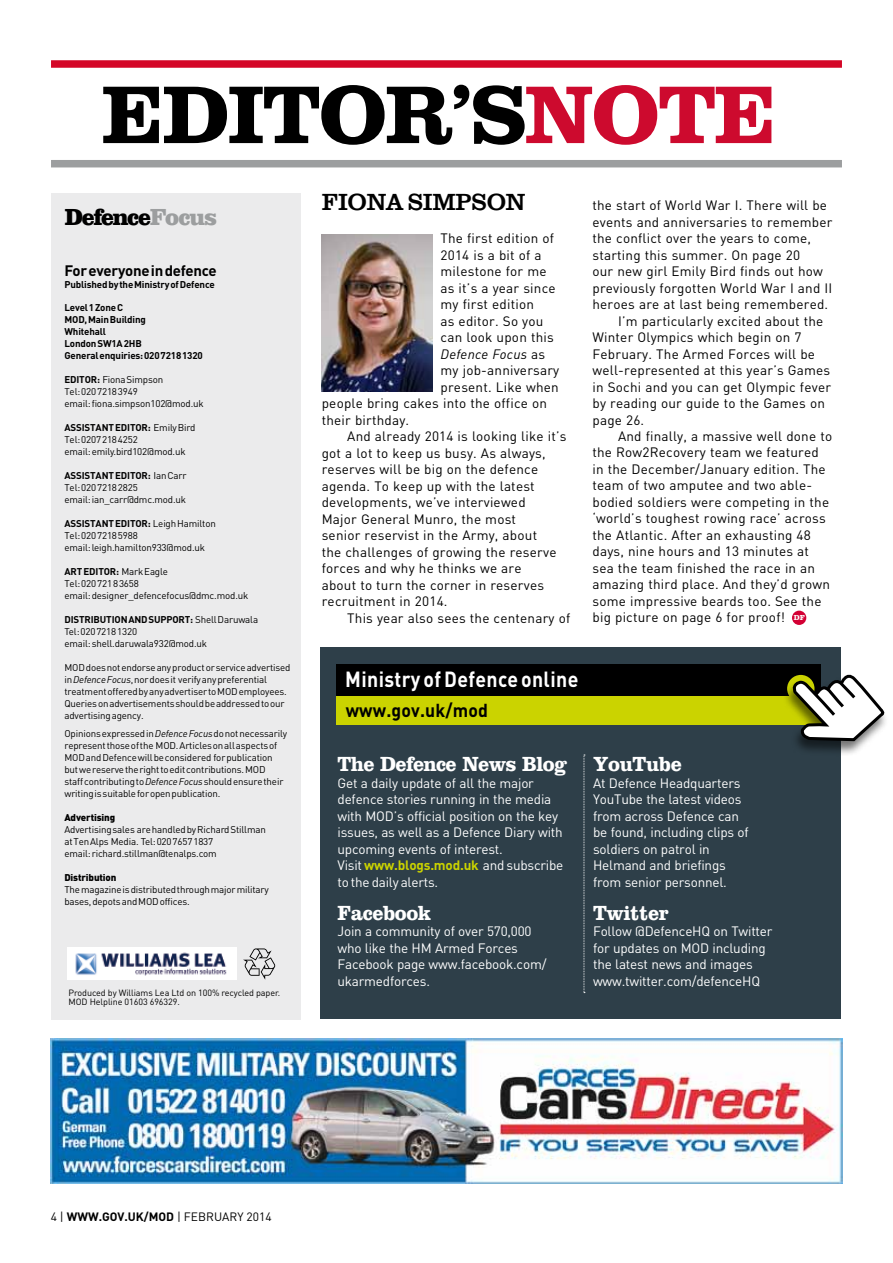
<style>
.page{position:relative;width:893px;height:1263px;background:#fff}
.page>*{position:absolute;margin:0;border:0;box-sizing:border-box;transform-origin:0 0}
.t1{font:700 84px "Clarendon BT";letter-spacing:-.025em;color:#000}
.t2{font:24px "Clarendon BT";letter-spacing:-.015em;color:#000}
.t3{font:900 23.85px "Clarendon BT";letter-spacing:-.05em;color:#000;scale:.95 1}
.t4{font:700 21.6px "DIN";letter-spacing:.02em;color:#fff;scale:.9 1}
.t5{font:700 21px "Clarendon BT";letter-spacing:-.02em;color:#fff;scale:.95 1}
.t6{font:700 18.6px "DIN";letter-spacing:.01em;color:#000;scale:.95 1}
.t7{font:700 15px "DIN";letter-spacing:-.015em;color:#000}
.t8{font:13.5px "DIN";letter-spacing:.015em;color:#000}
.t9{font:13.5px/16.5px "DIN";letter-spacing:-.015em;color:#fff}
.t10{font:italic 13.5px "DIN";letter-spacing:.015em;color:#000}
.t11{font:12px "DIN";color:#000}
.t12{font:9.75px/12px "DIN";letter-spacing:-.015em;color:#000}
.t13{font:700 9.75px/12px "DIN";letter-spacing:-.015em;color:#000}
.t14{font:900 9.75px "DIN";letter-spacing:-.015em;color:#000}
.t15{font:9px/9px "DIN";letter-spacing:-.01em;color:#000}
.t16{font:700 7.5px "Clarendon BT";color:#fff}
.s1{color:#cd0a2e}
.s2{color:#9c9e9f}
.s3{font-weight:700}
.s4{font-style:italic}
.s5{font-style:normal}
.s6{font-weight:700;color:#cbd300}
</style>
<div class="page">
<div style="left:51px;top:60px;width:791px;height:8px;background:#d40727"></div>
<div style="left:51px;top:160px;width:791px;height:7px;background:#9c9e9f"></div>
<img style="left:51px;top:1039px;width:791px;height:144px">
<div style="left:51px;top:194px;width:249px;height:826px;background:#ebebec"></div>
<svg style="left:243px;top:948px;width:32px;height:32px"></svg>
<img style="left:68px;top:947px;width:169px;height:32px">
<img style="left:322px;top:235px;width:110px;height:157px">
<div style="left:320px;top:647px;width:520px;height:372px;background:#2e3f49"></div>
<div style="left:336px;top:700px;width:487px;height:25px;background:#cbd300"></div>
<div style="left:336px;top:664px;width:485px;height:42px;background:#000"></div>
<div style="left:336px;top:696px;width:482px;height:17px;background:#cbd300"></div>
<div style="left:782px;top:675px;width:107px;height:82px;background:#000;opacity:.54"></div>
<svg style="left:792px;top:671px;width:93px;height:72px"></svg>
<svg style="left:584px;top:755px;width:1px;height:238px"></svg>
<div style="left:792px;top:611px;width:14px;height:14px;background:#d30034;border-radius:50%"></div>
<h1 class="t1" style="left:102px;top:62px;width:677px">EDITOR’S<span class="s1">NOTE</span></h1>
<h3 class="t3" style="left:65px;top:202px;width:162px">Defence<span class="s2">Focus</span></h3>
<p class="t7" style="left:64px;top:261px;width:154px">For everyone in defence</p>
<p class="t13" style="left:64px;top:278px;width:152px">Published by the Ministry of Defence</p>
<p class="t13" style="left:64px;top:301px;width:140px">Level 1 Zone C<br>MOD, Main Building<br>Whitehall<br>London SW1A 2HB<br>General enquiries: 020 72181320</p>
<p class="t12" style="left:64px;top:373px;width:141px"><span class="s3">EDITOR:</span> Fiona Simpson<br>Tel: 020 7218 3949<br>email: fiona.simpson102@mod.uk</p>
<p class="t12" style="left:64px;top:421px;width:132px"><span class="s3">ASSISTANTEDITOR:</span> Emily Bird<br>Tel: 0207 218 4252<br>email: emily.bird102@mod.uk</p>
<p class="t12" style="left:64px;top:469px;width:124px"><span class="s3">ASSISTANTEDITOR:</span> Ian Carr<br>Tel: 020 7218 2825<br>email: ian_carr@dmc.mod.uk</p>
<p class="t12" style="left:64px;top:517px;width:153px"><span class="s3">ASSISTANTEDITOR:</span> Leigh Hamilton<br>Tel: 020 7218 5988<br>email: leigh.hamilton933@mod.uk</p>
<p class="t12" style="left:64px;top:565px;width:185px"><span class="s3">ARTEDITOR:</span> Mark Eagle<br>Tel: 020 721 83658<br>email: designer_defencefocus@dmc.mod.uk</p>
<p class="t12" style="left:64px;top:613px;width:195px"><span class="s3">DISTRIBUTION AND SUPPORT:</span> Shell Daruwala<br>Tel: 020 7218 1320<br>email: shell.daruwala932@mod.uk</p>
<p class="t12" style="left:64px;top:661px;width:227px">MOD does not endorse any product or service advertised in <span class="s4">DefenceFocus</span>, nor does it verify any preferential treatment offered by any advertiser to MOD employees.<br>Queries on advertisements should be addressed to our advertising agency.</p>
<p class="t12" style="left:64px;top:727px;width:224px">Opinions expressed in <span class="s4">DefenceFocus</span> do not necessarily represent those of the MOD. Articles on all aspects of MOD and Defence will be considered for publication but we reserve the right to edit contributions. MOD<br>staff contributing to <span class="s4">DefenceFocus</span> should ensure their writing is suitable for open publication.</p>
<p class="t14" style="left:64px;top:811px;width:52px">Advertising</p>
<p class="t12" style="left:64px;top:823px;width:203px">Advertising sales are handled byRichard Stillman at Ten Alps Media. Tel: 020 7657 1837<br>email: richard.stillman@tenalps.com</p>
<p class="t14" style="left:64px;top:871px;width:53px">Distribution</p>
<p class="t12" style="left:64px;top:883px;width:206px">The magazine is distributed through major military bases, depots and MOD offices.</p>
<p class="t15" style="left:69px;top:988px;width:213px">Produced by Williams Lea Ltd on 100% recycled paper.<br>MoD Helpline 01603 696329.</p>
<h2 class="t2" style="left:322px;top:187px;width:205px">FIONA SIMPSON</h2>
<p class="t8" style="left:441px;top:230px;width:115px">The first edition of</p>
<p class="t8" style="left:441px;top:246px;width:103px">2014 is a bit of a</p>
<p class="t8" style="left:441px;top:263px;width:108px">milestone for me</p>
<p class="t8" style="left:441px;top:279px;width:117px">as it’s a year since</p>
<p class="t8" style="left:441px;top:296px;width:95px">my first edition</p>
<p class="t8" style="left:441px;top:312px;width:104px">as editor. So you</p>
<p class="t8" style="left:441px;top:329px;width:115px">can look upon this</p>
<p class="t10" style="left:441px;top:345px;width:106px">Defence Focus <span class="s5">as</span></p>
<p class="t8" style="left:441px;top:362px;width:120px">my job-anniversary</p>
<p class="t8" style="left:441px;top:378px;width:120px">present. Like when</p>
<p class="t8" style="left:322px;top:395px;width:227px">people bring cakes into the office on</p>
<p class="t8" style="left:322px;top:411px;width:89px">their birthday.</p>
<p class="t8" style="left:347px;top:428px;width:221px">And already 2014 is looking like it’s</p>
<p class="t8" style="left:322px;top:444px;width:225px">got a lot to keep us busy. As always,</p>
<p class="t8" style="left:322px;top:461px;width:218px">reserves will be big on the defence</p>
<p class="t8" style="left:322px;top:477px;width:214px">agenda. To keep up with the latest</p>
<p class="t8" style="left:322px;top:494px;width:205px">developments, we’ve interviewed</p>
<p class="t8" style="left:322px;top:510px;width:196px">Major General Munro, the most</p>
<p class="t8" style="left:322px;top:527px;width:217px">senior reservist in the Army, about</p>
<p class="t8" style="left:322px;top:543px;width:236px">the challenges of growing the reserve</p>
<p class="t8" style="left:322px;top:560px;width:201px">forces and why he thinks we are</p>
<p class="t8" style="left:322px;top:576px;width:224px">about to turn the corner in reserves</p>
<p class="t8" style="left:322px;top:593px;width:127px">recruitment in 2014.</p>
<p class="t8" style="left:347px;top:609px;width:225px">This year also sees the centenary of</p>
<p class="t8" style="left:592px;top:197px;width:236px">the start of World War I. There will be</p>
<p class="t8" style="left:592px;top:213px;width:241px">events and anniversaries to remember</p>
<p class="t8" style="left:592px;top:230px;width:220px">the conflict over the years to come,</p>
<p class="t8" style="left:592px;top:246px;width:209px">starting this summer. On page 20</p>
<p class="t8" style="left:592px;top:263px;width:232px">our new girl Emily Bird finds out how</p>
<p class="t8" style="left:592px;top:279px;width:241px">previously forgotten World War I and II</p>
<p class="t8" style="left:592px;top:296px;width:237px">heroes are at last being remembered.</p>
<p class="t8" style="left:618px;top:312px;width:207px">I’m particularly excited about the</p>
<p class="t8" style="left:592px;top:329px;width:211px">Winter Olympics which begin on 7</p>
<p class="t8" style="left:592px;top:345px;width:224px">February. The Armed Forces will be</p>
<p class="t8" style="left:592px;top:362px;width:239px">well-represented at this year’s Games</p>
<p class="t8" style="left:592px;top:378px;width:240px">in Sochi and you can get Olympic fever</p>
<p class="t8" style="left:592px;top:395px;width:234px">by reading our guide to the Games on</p>
<p class="t8" style="left:592px;top:411px;width:53px">page 26.</p>
<p class="t8" style="left:618px;top:428px;width:216px">And finally, a massive well done to</p>
<p class="t8" style="left:592px;top:444px;width:228px">the Row2Recovery team we featured</p>
<p class="t8" style="left:592px;top:461px;width:235px">in the December/January edition. The</p>
<p class="t8" style="left:592px;top:477px;width:221px">team of two amputee and two able-</p>
<p class="t8" style="left:592px;top:494px;width:238px">bodied soldiers were competing in the</p>
<p class="t8" style="left:592px;top:510px;width:235px">‘world’s toughest rowing race’ across</p>
<p class="t8" style="left:592px;top:527px;width:220px">the Atlantic. After an exhausting 48</p>
<p class="t8" style="left:592px;top:543px;width:218px">days, nine hours and 13 minutes at</p>
<p class="t8" style="left:592px;top:560px;width:224px">sea the team finished the race in an</p>
<p class="t8" style="left:592px;top:576px;width:239px">amazing third place. And they’d grown</p>
<p class="t8" style="left:592px;top:593px;width:230px">some impressive beards too. See the</p>
<p class="t8" style="left:592px;top:609px;width:194px">big picture on page 6 for proof!</p>
<p class="t16" style="left:794px;top:613px;width:13px">DF</p>
<h3 class="t4" style="left:345px;top:665px;width:261px">Ministry of Defence online</h3>
<h3 class="t6" style="left:346px;top:698px;width:151px">www.gov.uk/mod</h3>
<h3 class="t5" style="left:338px;top:751px;width:243px">The Defence News Blog</h3>
<p class="t9" style="left:338px;top:774px;width:227px">Get a daily update of all the major defence stories running in the media with MOD’s official position on the key issues, as well as a Defence Diary with upcoming events of interest.<br>Visit <span class="s6">www.blogs.mod.uk</span> and subscribe to the daily alerts.</p>
<h3 class="t5" style="left:338px;top:899px;width:100px">Facebook</h3>
<p class="t9" style="left:338px;top:923px;width:210px">Join a community of over 570,000 who like the HM Armed Forces<br>Facebook page www.facebook.com/ ukarmedforces.</p>
<h3 class="t5" style="left:593px;top:751px;width:95px">YouTube</h3>
<p class="t9" style="left:593px;top:774px;width:157px">At Defence Headquarters<br>YouTube the latest videos from across Defence can be found, including clips of soldiers on patrol in<br>Helmand and briefings from senior personnel.</p>
<h3 class="t5" style="left:593px;top:899px;width:81px">Twitter</h3>
<p class="t9" style="left:593px;top:923px;width:181px">Follow @DefenceHQ on Twitter for updates on MOD including the latest news and images www.twitter.com/defenceHQ</p>
<p class="t11" style="left:51px;top:1209px;width:222px">4 | <span class="s3">www.GOV.UK/MOD</span> | FEBRUARY 2014</p>
</div>
